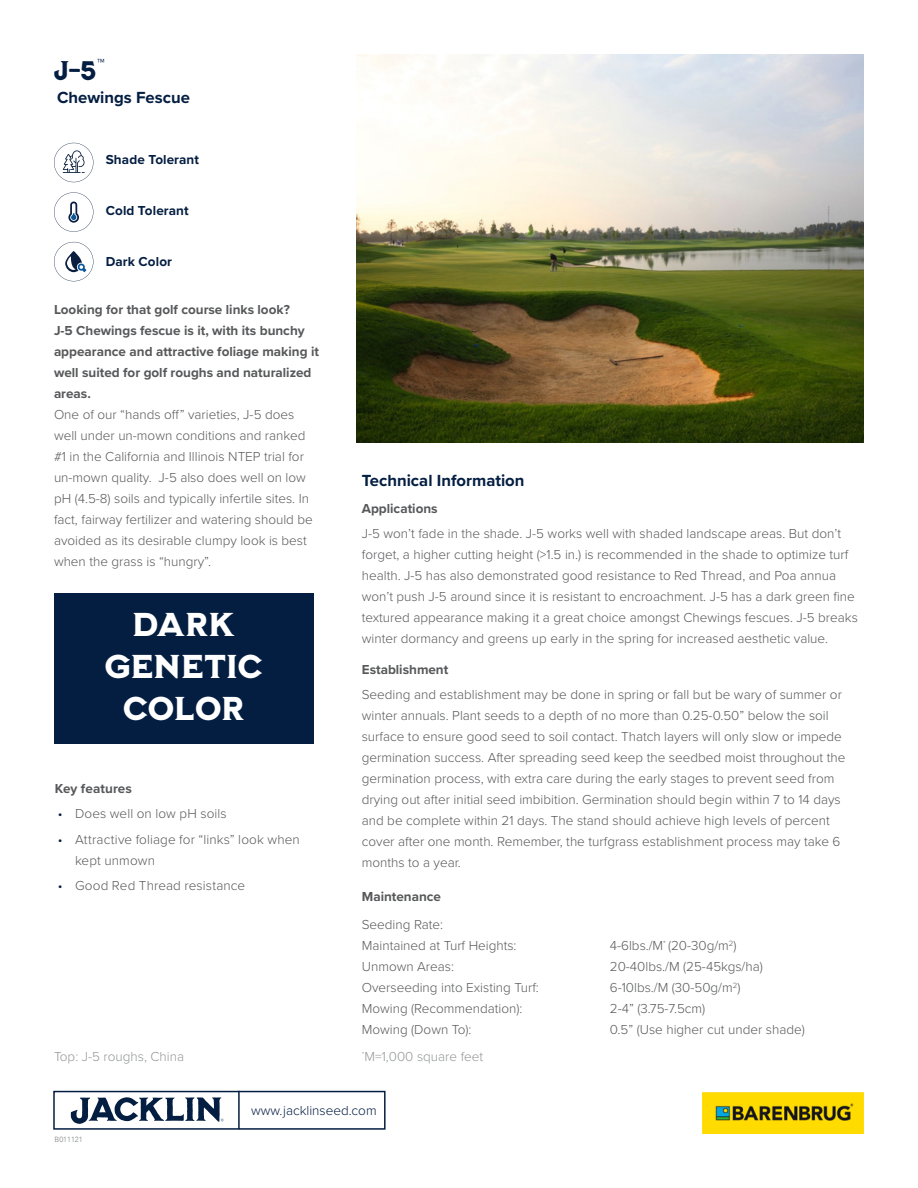
<style>
.page{position:relative;width:918px;height:1188px;background:#fff}
.page>*{position:absolute;margin:0;border:0;box-sizing:border-box;transform-origin:0 0}
.t1{font:33px "Milkstore 03 Clean";color:#fff}
.t2{font:27px "Milkstore 03 Rough";color:#041e42}
.t3{font:700 16.65px "Proxima Nova";color:#041e42}
.t4{font:300 13.5px/21px "Proxima Nova";color:#57585a}
.t5{font:700 13.5px/21px "Proxima Nova";color:#57585a}
.t6{font:300 13.5px "Proxima Nova";color:#939598}
.t7{font:700 13.5px "Proxima Nova";letter-spacing:.01em;color:#041e42}
.t8{font:300 13.5px "Proxima Nova";color:#041e42}
.t9{font:300 7.5px "Avenir";color:#808285}
.s1{color:#041e42}
</style>
<div class="page">
<img style="left:356px;top:54px;width:508px;height:388px">
<div style="left:53px;top:1091px;width:333px;height:39px;border:2px solid #041e42"></div>
<svg style="left:71px;top:1097px;width:152px;height:27px"></svg>
<hr style="left:238px;top:1091px;width:2px;height:38px;background:#041e42">
<img style="left:703px;top:1092px;width:161px;height:42px">
<div style="left:54px;top:594px;width:260px;height:150px;background:#041e42"></div>
<svg style="left:54px;top:143px;width:39px;height:39px"></svg>
<svg style="left:54px;top:192px;width:39px;height:40px"></svg>
<svg style="left:54px;top:242px;width:39px;height:39px"></svg>
<p class="t3" style="left:97px;top:52px;width:9px">™</p>
<p class="t2" style="left:54px;top:54px;width:44px">J-5</p>
<p class="t3" style="left:57px;top:85px;width:135px">Chewings Fescue</p>
<p class="t7" style="left:106px;top:149px;width:95px">Shade Tolerant</p>
<p class="t7" style="left:106px;top:200px;width:85px">Cold Tolerant</p>
<p class="t7" style="left:106px;top:251px;width:68px">Dark Color</p>
<p class="t5" style="left:54px;top:299px;width:267px">Looking for that golf course links look?<br>J-5 Chewings fescue is it, with its bunchy appearance and attractive foliage making it well suited for golf roughs and naturalized areas.</p>
<p class="t4" style="left:54px;top:404px;width:260px">One of our “hands off” varieties, J-5 does well under un-mown conditions and ranked #1 in the California and Illinois NTEP trial for un-mown quality. J-5 also does well on low pH (4.5-8) soils and typically infertile sites. In fact, fairway fertilizer and watering should be avoided as its desirable clumpy look is best when the grass is “hungry”.</p>
<p class="t1" style="left:133px;top:604px;width:104px">DARK</p>
<p class="t1" style="left:105px;top:646px;width:159px">GENETIC</p>
<p class="t1" style="left:123px;top:688px;width:123px">COLOR</p>
<p class="t5" style="left:55px;top:778px;width:79px">Key features</p>
<p class="t4" style="left:58px;top:803px;width:170px"><span class="s1">•</span> Does well on low pH soils</p>
<p class="t4" style="left:75px;top:828px;width:226px;text-indent:-17px"><span class="s1">•</span> Attractive foliage for “links” look when kept unmown</p>
<p class="t4" style="left:58px;top:874px;width:189px"><span class="s1">•</span> Good Red Thread resistance</p>
<p class="t3" style="left:362px;top:468px;width:164px">Technical Information</p>
<p class="t5" style="left:362px;top:498px;width:77px">Applications</p>
<p class="t4" style="left:362px;top:523px;width:498px">J-5 won’t fade in the shade. J-5 works well with shaded landscape areas. But don’t forget, a higher cutting height (&gt;1.5 in.) is recommended in the shade to optimize turf health. J-5 has also demonstrated good resistance to Red Thread, and Poa annua won’t push J-5 around since it is resistant to encroachment. J-5 has a dark green fine textured appearance making it a great choice amongst Chewings fescues. J-5 breaks winter dormancy and greens up early in the spring for increased aesthetic value.</p>
<p class="t5" style="left:362px;top:658px;width:88px">Establishment</p>
<p class="t4" style="left:362px;top:683px;width:485px">Seeding and establishment may be done in spring or fall but be wary of summer or winter annuals. Plant seeds to a depth of no more than 0.25-0.50” below the soil surface to ensure good seed to soil contact. Thatch layers will only slow or impede germination success. After spreading seed keep the seedbed moist throughout the germination process, with extra care during the early stages to prevent seed from drying out after initial seed imbibition. Germination should begin within 7 to 14 days and be complete within 21 days. The stand should achieve high levels of percent cover after one month. Remember, the turfgrass establishment process may take 6 months to a year.</p>
<p class="t5" style="left:362px;top:885px;width:81px">Maintenance</p>
<p class="t4" style="left:362px;top:913px;width:83px">Seeding Rate:</p>
<p class="t4" style="left:362px;top:934px;width:156px">Maintained at Turf Heights:</p>
<p class="t4" style="left:362px;top:955px;width:94px">Unmown Areas:</p>
<p class="t4" style="left:362px;top:976px;width:179px">Overseeding into Existing Turf:</p>
<p class="t4" style="left:362px;top:997px;width:162px">Mowing (Recommendation):</p>
<p class="t4" style="left:362px;top:1018px;width:111px">Mowing (Down To):</p>
<p class="t4" style="left:610px;top:935px;width:128px">4-6lbs./M<sup>*</sup> (20-30g/m<sup>2</sup>)</p>
<p class="t4" style="left:610px;top:956px;width:154px">20-40lbs./M (25-45kgs/ha)</p>
<p class="t4" style="left:610px;top:977px;width:132px">6-10lbs./M (30-50g/m<sup>2</sup>)</p>
<p class="t4" style="left:610px;top:998px;width:97px">2-4” (3.75-7.5cm)</p>
<p class="t4" style="left:610px;top:1019px;width:196px">0.5” (Use higher cut under shade)</p>
<p class="t6" style="left:54px;top:1047px;width:132px">Top: J-5 roughs, China</p>
<p class="t6" style="left:362px;top:1047px;width:123px"><sup>*</sup>M=1,000 square feet</p>
<p class="t9" style="left:55px;top:1134px;width:30px">B011121</p>
<p class="t8" style="left:251px;top:1101px;width:127px">www.jacklinseed.com</p>
</div>
